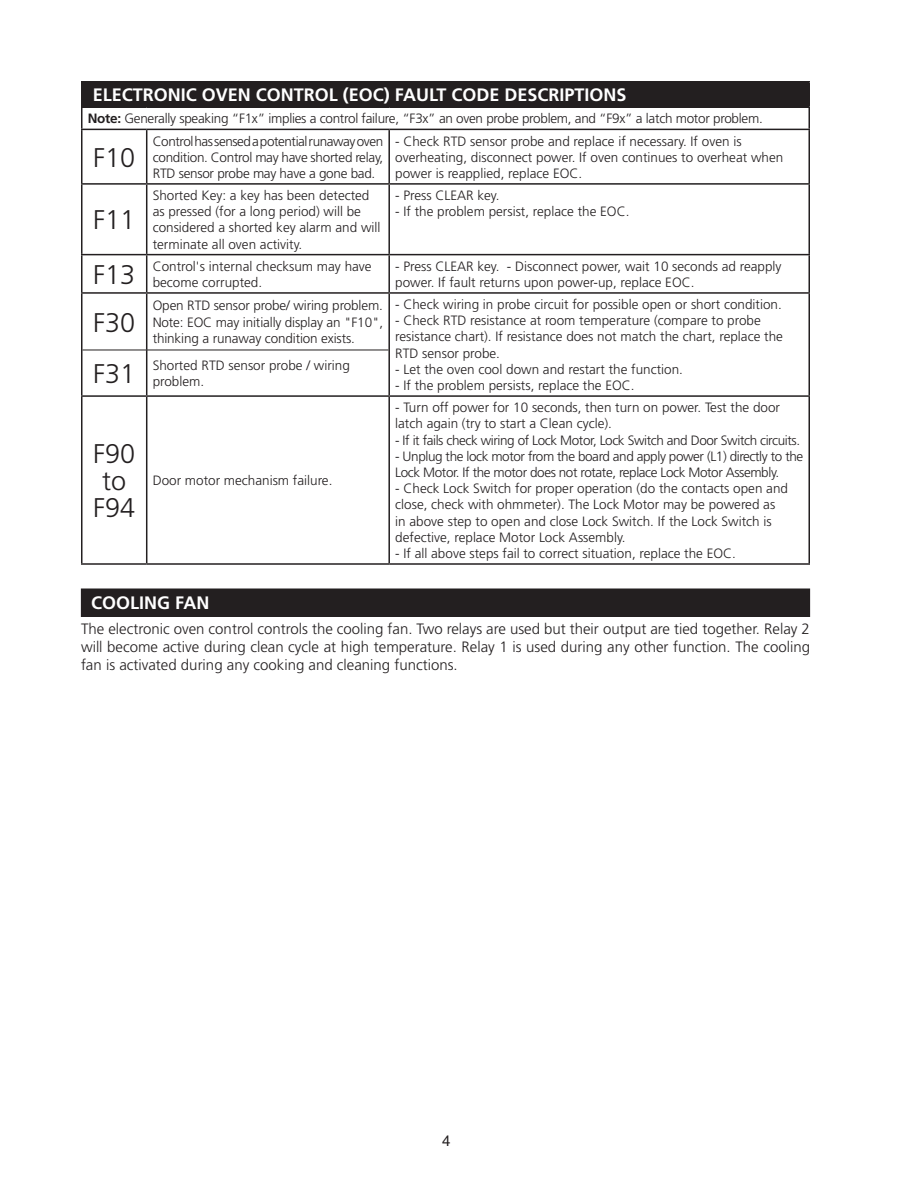
<style>
.page{position:relative;width:918px;height:1188px;background:#fff}
.page>*{position:absolute;margin:0;border:0;box-sizing:border-box;transform-origin:0 0}
.t1{font:300 27px/27px "Frutiger";color:#231f20;text-align:center}
.t2{font:700 18px "Frutiger";color:#fff}
.t3{font:300 15px/18px "Frutiger";color:#231f20;text-align:justify}
.t4{font:15px "Helvetica";color:#231f20}
.t5{font:300 13.5px/16.2px "Frutiger";color:#231f20}
.t6{font:300 13.5px/16.2px "Frutiger";letter-spacing:-.03em;color:#231f20}
.t7{font:300 13.5px "Frutiger";letter-spacing:-.02em;color:#231f20}
.s1{font-weight:700}
</style>
<div class="page">
<div style="left:82px;top:82px;width:727px;height:25px;background:#231f20"></div>
<hr style="left:81px;top:81px;width:66px;height:1px;background:#231f20">
<hr style="left:147px;top:81px;width:242px;height:1px;background:#231f20">
<hr style="left:389px;top:81px;width:421px;height:1px;background:#231f20">
<hr style="left:808px;top:82px;width:2px;height:24px;background:#231f20">
<hr style="left:81px;top:106px;width:66px;height:2px;background:#231f20">
<svg style="left:81px;top:82px;width:1px;height:47px"></svg>
<hr style="left:147px;top:106px;width:242px;height:2px;background:#231f20">
<hr style="left:389px;top:106px;width:421px;height:2px;background:#231f20">
<hr style="left:808px;top:108px;width:2px;height:21px;background:#231f20">
<hr style="left:81px;top:129px;width:66px;height:1px;background:#231f20">
<hr style="left:81px;top:130px;width:1px;height:53px;background:#231f20">
<hr style="left:147px;top:129px;width:242px;height:1px;background:#231f20">
<hr style="left:146px;top:130px;width:1px;height:53px;background:#231f20">
<hr style="left:389px;top:129px;width:421px;height:1px;background:#231f20">
<hr style="left:388px;top:130px;width:2px;height:53px;background:#231f20">
<hr style="left:808px;top:130px;width:2px;height:53px;background:#231f20">
<hr style="left:81px;top:183px;width:66px;height:2px;background:#231f20">
<hr style="left:81px;top:185px;width:1px;height:69px;background:#231f20">
<hr style="left:147px;top:183px;width:242px;height:2px;background:#231f20">
<hr style="left:146px;top:185px;width:1px;height:69px;background:#231f20">
<hr style="left:389px;top:183px;width:421px;height:2px;background:#231f20">
<hr style="left:388px;top:185px;width:2px;height:69px;background:#231f20">
<hr style="left:808px;top:185px;width:2px;height:69px;background:#231f20">
<hr style="left:81px;top:254px;width:66px;height:1px;background:#231f20">
<hr style="left:81px;top:255px;width:1px;height:37px;background:#231f20">
<hr style="left:147px;top:254px;width:242px;height:1px;background:#231f20">
<hr style="left:146px;top:255px;width:1px;height:37px;background:#231f20">
<hr style="left:389px;top:254px;width:421px;height:1px;background:#231f20">
<hr style="left:388px;top:255px;width:2px;height:37px;background:#231f20">
<hr style="left:808px;top:255px;width:2px;height:37px;background:#231f20">
<hr style="left:81px;top:292px;width:66px;height:2px;background:#231f20">
<hr style="left:81px;top:294px;width:1px;height:56px;background:#231f20">
<hr style="left:147px;top:292px;width:242px;height:2px;background:#231f20">
<hr style="left:146px;top:294px;width:1px;height:56px;background:#231f20">
<hr style="left:389px;top:292px;width:421px;height:2px;background:#231f20">
<hr style="left:388px;top:294px;width:2px;height:56px;background:#231f20">
<hr style="left:808px;top:294px;width:2px;height:56px;background:#231f20">
<hr style="left:81px;top:350px;width:1px;height:45px;background:#231f20">
<hr style="left:146px;top:350px;width:1px;height:45px;background:#231f20">
<hr style="left:388px;top:350px;width:2px;height:45px;background:#231f20">
<hr style="left:808px;top:350px;width:2px;height:45px;background:#231f20">
<hr style="left:81px;top:395px;width:66px;height:2px;background:#231f20">
<hr style="left:81px;top:397px;width:1px;height:166px;background:#231f20">
<hr style="left:147px;top:395px;width:242px;height:2px;background:#231f20">
<hr style="left:146px;top:397px;width:1px;height:166px;background:#231f20">
<hr style="left:389px;top:395px;width:421px;height:2px;background:#231f20">
<hr style="left:388px;top:397px;width:2px;height:166px;background:#231f20">
<hr style="left:808px;top:397px;width:2px;height:166px;background:#231f20">
<hr style="left:81px;top:563px;width:66px;height:2px;background:#231f20">
<hr style="left:147px;top:563px;width:242px;height:2px;background:#231f20">
<hr style="left:389px;top:563px;width:421px;height:2px;background:#231f20">
<hr style="left:82px;top:350px;width:65px;height:1px;background:#231f20">
<hr style="left:147px;top:350px;width:241px;height:1px;background:#231f20">
<div style="left:81px;top:589px;width:729px;height:27px;background:#231f20"></div>
<div style="left:81px;top:589px;width:729px;height:28px;border:1px solid #231f20"></div>
<h2 class="t2" style="left:93px;top:84px;width:535px">ELECTRONIC OVEN CONTROL (EOC) FAULT CODE DESCRIPTIONS</h2>
<p class="t7" style="left:88px;top:111px;width:677px"><span class="s1">NOTE:</span> Generally speaking “F1x” implies a control failure, “F3x” an oven probe problem, and “F9x” a latch motor problem.</p>
<h1 class="t1" style="left:93px;top:144px;width:44px">F10</h1>
<p class="t5" style="left:153px;top:133px;width:232px;text-align:justify">Control has sensed a potential runaway oven condition. Control may have shorted relay, RTD sensor probe may have a gone bad.</p>
<p class="t5" style="left:395px;top:133px;width:390px">- Check RTD sensor probe and replace if necessary. If oven is overheating, disconnect power. If oven continues to overheat when power is reapplied, replace EOC.</p>
<h1 class="t1" style="left:93px;top:207px;width:44px">F11</h1>
<p class="t5" style="left:153px;top:187px;width:229px">Shorted Key: a key has been detected as pressed (for a long period) will be considered a shorted key alarm and will terminate all oven activity.</p>
<p class="t5" style="left:395px;top:187px;width:106px">- Press CLEAR key.</p>
<p class="t5" style="left:395px;top:204px;width:236px">- If the problem persist, replace the EOC.</p>
<h1 class="t1" style="left:93px;top:261px;width:44px">F13</h1>
<p class="t5" style="left:153px;top:258px;width:221px">Control's internal checksum may have become corrupted.</p>
<p class="t5" style="left:395px;top:258px;width:388px">- Press CLEAR key. - Disconnect power, wait 10 seconds ad reapply power. If fault returns upon power-up, replace EOC.</p>
<h1 class="t1" style="left:93px;top:309px;width:44px">F30</h1>
<p class="t5" style="left:153px;top:298px;width:232px;text-align:justify">Open RTD sensor probe/ wiring problem.<br>Note: EOC may initially display an "F10", thinking a runaway condition exists.</p>
<p class="t5" style="left:395px;top:297px;width:388px">- Check wiring in probe circuit for possible open or short condition.</p>
<p class="t5" style="left:395px;top:313px;width:389px">- Check RTD resistance at room temperature (compare to probe resistance chart). If resistance does not match the chart, replace the<br>RTD sensor probe.</p>
<p class="t5" style="left:395px;top:361px;width:289px">- Let the oven cool down and restart the function.</p>
<p class="t5" style="left:395px;top:378px;width:241px">- If the problem persists, replace the EOC.</p>
<h1 class="t1" style="left:93px;top:361px;width:44px">F31</h1>
<p class="t5" style="left:153px;top:357px;width:199px">Shorted RTD sensor probe / wiring problem.</p>
<h1 class="t1" style="left:93px;top:441px;width:44px">F90 to<br>F94</h1>
<p class="t5" style="left:153px;top:473px;width:181px">Door motor mechanism failure.</p>
<p class="t5" style="left:395px;top:400px;width:386px">- Turn off power for 10 seconds, then turn on power. Test the door latch again (try to start a Clean cycle).</p>
<p class="t6" style="left:395px;top:432px;width:406px">- If it fails check wiring of Lock Motor, Lock Switch and Door Switch circuits.</p>
<p class="t6" style="left:395px;top:448px;width:410px">- Unplug the lock motor from the board and apply power (L1) directly to the<br>Lock Motor. If the motor does not rotate, replace Lock Motor Assembly.</p>
<p class="t5" style="left:395px;top:481px;width:394px">- Check Lock Switch for proper operation (do the contacts open and close, check with ohmmeter). The Lock Motor may be powered as in above step to open and close Lock Switch. If the Lock Switch is defective, replace Motor Lock Assembly.</p>
<p class="t5" style="left:395px;top:545px;width:342px">- If all above steps fail to correct situation, replace the EOC.</p>
<h2 class="t2" style="left:91px;top:592px;width:23px">COOLING</h2>
<h2 class="t2" style="left:175px;top:592px;width:12px">FAN</h2>
<p class="t3" style="left:81px;top:620px;width:731px">The electronic oven control controls the cooling fan. Two relays are used but their output are tied together. Relay 2 will become active during clean cycle at high temperature. Relay 1 is used during any other function. The cooling fan is activated during any cooking and cleaning functions.</p>
<p class="t4" style="left:442px;top:1132px;width:10px">4</p>
</div>
